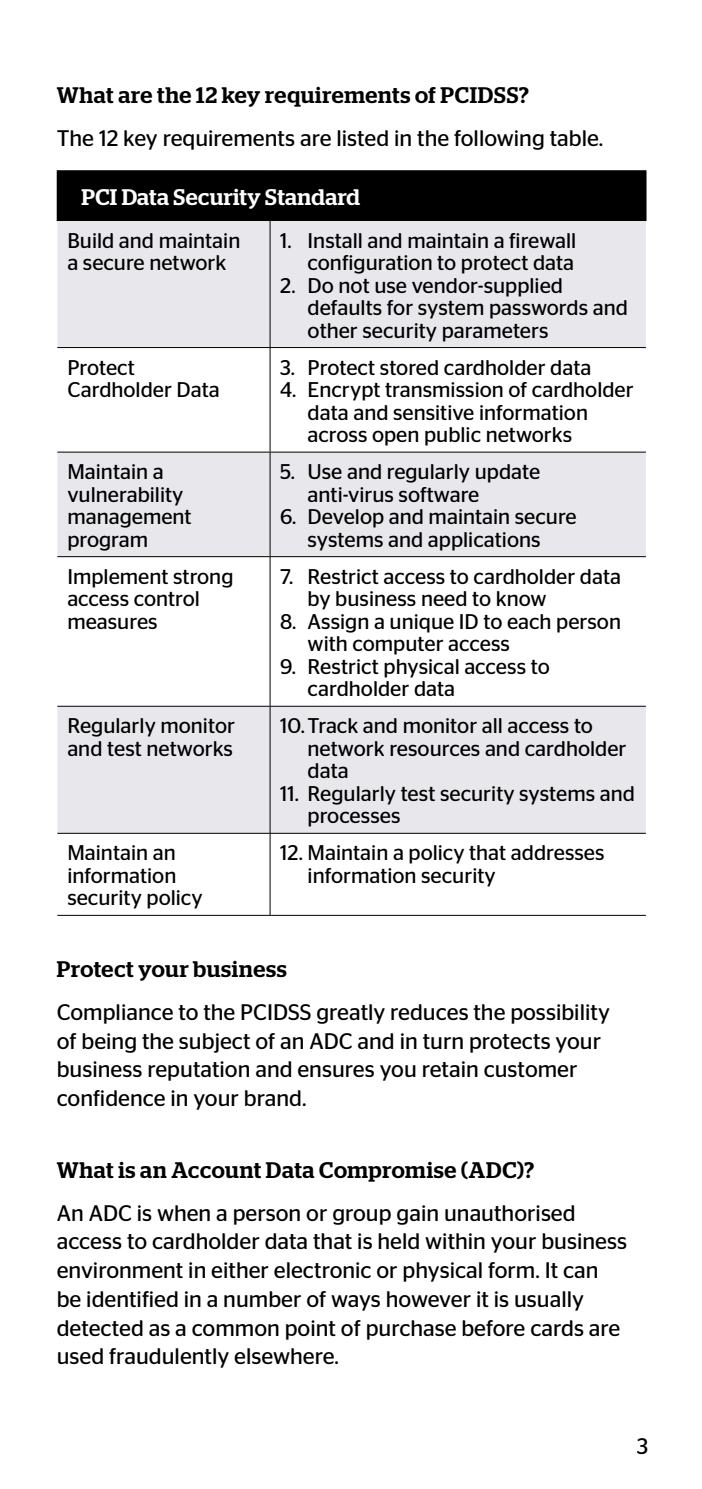
<style>
.page{position:relative;width:702px;height:1489px;background:#fff}
.page>*{position:absolute;margin:0;border:0;box-sizing:border-box;transform-origin:0 0}
.t1{font:22.5px/28.8px "Stag Sans";color:#000}
.t2{font:500 22.5px "Stag";letter-spacing:.03em;color:#000}
.t3{font:500 22.5px "Stag";letter-spacing:.015em;color:#fff}
.t4{font:21.25px/22.5px "Stag Sans";color:#000}
</style>
<div class="page">
<div style="left:57px;top:171px;width:589px;height:49px;background:#000"></div>
<svg style="left:57px;top:221px;width:589px;height:611px;fill:#e8e7ec"></svg>
<hr style="left:57px;top:170px;width:213px;height:1px;background:#000">
<hr style="left:270px;top:170px;width:376px;height:1px;background:#000">
<hr style="left:57px;top:220px;width:213px;height:1px;background:#000">
<hr style="left:270px;top:220px;width:376px;height:1px;background:#000">
<hr style="left:269px;top:221px;width:1px;height:126px;background:#000">
<hr style="left:57px;top:347px;width:213px;height:1px;background:#000">
<hr style="left:270px;top:347px;width:376px;height:1px;background:#000">
<hr style="left:269px;top:348px;width:1px;height:104px;background:#000">
<hr style="left:57px;top:451px;width:213px;height:1px;background:#000">
<hr style="left:270px;top:451px;width:376px;height:1px;background:#000">
<hr style="left:269px;top:452px;width:1px;height:104px;background:#000">
<hr style="left:57px;top:556px;width:213px;height:1px;background:#000">
<hr style="left:270px;top:556px;width:376px;height:1px;background:#000">
<hr style="left:269px;top:557px;width:1px;height:149px;background:#000">
<hr style="left:57px;top:705px;width:213px;height:1px;background:#000">
<hr style="left:270px;top:705px;width:376px;height:1px;background:#000">
<hr style="left:269px;top:706px;width:1px;height:127px;background:#000">
<hr style="left:57px;top:832px;width:213px;height:1px;background:#000">
<hr style="left:270px;top:832px;width:376px;height:1px;background:#000">
<hr style="left:269px;top:833px;width:1px;height:82px;background:#000">
<hr style="left:57px;top:914px;width:213px;height:1px;background:#000">
<hr style="left:270px;top:914px;width:376px;height:1px;background:#000">
<p class="t2" style="left:57px;top:82px;width:473px">What are the 12 key requirements of PCIDSS?</p>
<p class="t1" style="left:57px;top:124px;width:548px">The 12 key requirements are listed in the following table.</p>
<p class="t3" style="left:81px;top:183px;width:280px">PCI Data Security Standard</p>
<p class="t4" style="left:67px;top:229px;width:174px">Build and maintain a secure network</p>
<p class="t4" style="left:280px;top:229px;width:298px;text-align:right">1. Install and maintain a firewall configuration to protect data</p>
<p class="t4" style="left:307px;top:274px;width:322px;text-indent:-27px">2. Do not use vendor-supplied defaults for system passwords and other security parameters</p>
<p class="t4" style="left:67px;top:356px;width:154px">Protect<br>Cardholder Data</p>
<p class="t4" style="left:280px;top:356px;width:313px">3. Protect stored cardholder data</p>
<p class="t4" style="left:307px;top:378px;width:327px;text-indent:-27px">4. Encrypt transmission of cardholder data and sensitive information across open public networks</p>
<p class="t4" style="left:67px;top:460px;width:126px">Maintain a vulnerability management program</p>
<p class="t4" style="left:307px;top:460px;width:234px;text-indent:-27px">5. Use and regularly update anti-virus software</p>
<p class="t4" style="left:280px;top:505px;width:298px;text-align:center">6. Develop and maintain secure systems and applications</p>
<p class="t4" style="left:67px;top:565px;width:168px">Implement strong access control measures</p>
<p class="t4" style="left:307px;top:565px;width:315px;text-indent:-27px">7. Restrict access to cardholder data by business need to know</p>
<p class="t4" style="left:307px;top:610px;width:315px;text-indent:-27px">8. Assign a unique ID to each person with computer access</p>
<p class="t4" style="left:307px;top:655px;width:244px;text-indent:-27px">9. Restrict physical access to cardholder data</p>
<p class="t4" style="left:67px;top:714px;width:169px">Regularly monitor and test networks</p>
<p class="t4" style="left:307px;top:714px;width:320px;text-indent:-27px">10.Track and monitor all access to network resources and cardholder data</p>
<p class="t4" style="left:307px;top:782px;width:329px;text-indent:-27px">11. Regularly test security systems and processes</p>
<p class="t4" style="left:67px;top:841px;width:137px">Maintain an information security policy</p>
<p class="t4" style="left:307px;top:841px;width:298px;text-indent:-27px">12. Maintain a policy that addresses information security</p>
<p class="t2" style="left:57px;top:955px;width:232px">Protect your business</p>
<p class="t1" style="left:57px;top:997px;width:554px">Compliance to the PCIDSS greatly reduces the possibility of being the subject of an ADC and in turn protects your business reputation and ensures you retain customer confidence in your brand.</p>
<p class="t2" style="left:57px;top:1156px;width:479px">What is an Account Data Compromise (ADC)?</p>
<p class="t1" style="left:57px;top:1197px;width:572px">An ADC is when a person or group gain unauthorised access to cardholder data that is held within your business environment in either electronic or physical form. It can be identified in a number of ways however it is usually detected as a common point of purchase before cards are used fraudulently elsewhere.</p>
<p class="t1" style="left:636px;top:1431px;width:13px">3</p>
</div>
